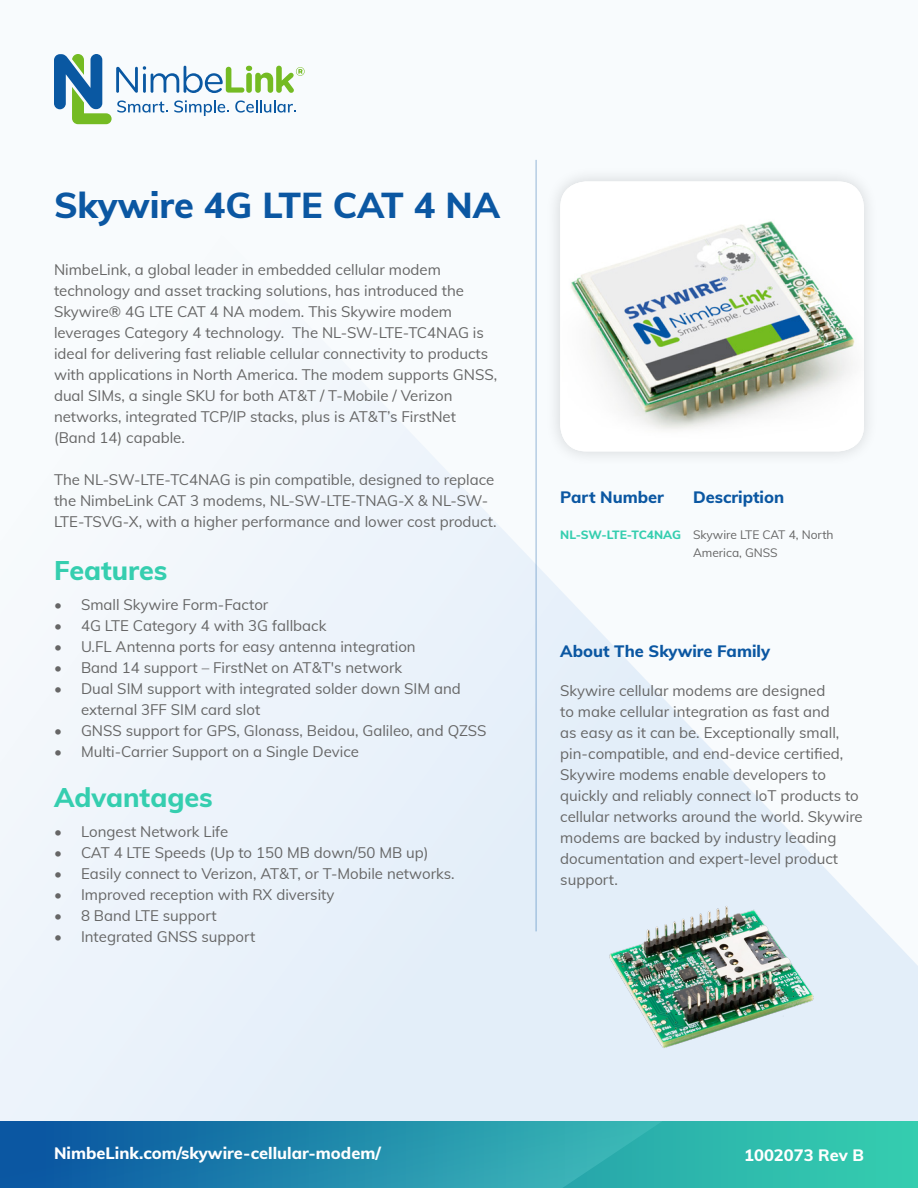
<style>
.page{position:relative;width:918px;height:1188px;background:#fff}
.page>*{position:absolute;margin:0;border:0;box-sizing:border-box;transform-origin:0 0}
.t1{font:800 36px "Muli";color:#0b57a2}
.t2{font:800 27px "Muli";color:#35ceaf}
.t3{font:800 16.5px "Muli";color:#fff}
.t4{font:800 16.5px "Muli";color:#0b57a2}
.t5{font:15px/21px "Muli";color:#666}
.t6{font:12px/18px "Muli";color:#666}
.t7{font:800 12px "Muli";color:#35ceaf}
</style>
<div class="page">
<div style="left:0;top:0;width:918px;height:1188px;background:linear-gradient(to right,#f1f6fb,#f0f6fc)"></div>
<svg style="left:663px;top:1121px;width:255px;height:67px;background:#30c0ad"></svg>
<svg style="left:54px;top:54px;width:251px;height:70px"></svg>
<div style="left:545px;top:166px;width:334px;height:301px;background:#f4f7f8"></div>
<img style="left:560px;top:181px;width:304px;height:270px">
<svg style="left:0;top:1121px;width:663px;height:67px;background:#2087ab"></svg>
<hr style="left:535px;top:160px;width:2px;height:771px;background:#0b57a2">
<img style="left:602px;top:905px;width:220px;height:154px">
<h1 class="t1" style="left:54px;top:178px;width:448px">Skywire 4G LTE CAT 4 NA</h1>
<p class="t5" style="left:54px;top:258px;width:445px">NimbeLink, a global leader in embedded cellular modem technology and asset tracking solutions, has introduced the Skywire® 4G LTE CAT 4 NA modem. This Skywire modem leverages Category 4 technology. The NL-SW-LTE-TC4NAG is ideal for delivering fast reliable cellular connectivity to products with applications in North America. The modem supports GNSS, dual SIMs, a single SKU for both AT&amp;T / T-Mobile / Verizon networks, integrated TCP/IP stacks, plus is AT&amp;T’s FirstNet (Band 14) capable.</p>
<p class="t5" style="left:54px;top:468px;width:444px">The NL-SW-LTE-TC4NAG is pin compatible, designed to replace the NimbeLink CAT 3 modems, NL-SW-LTE-TNAG-X &amp; NL-SW-<br>LTE-TSVG-X, with a higher performance and lower cost product.</p>
<h2 class="t2" style="left:54px;top:551px;width:115px">Features</h2>
<p class="t5" style="left:54px;top:593px;width:216px">• Small Skywire Form-Factor</p>
<p class="t5" style="left:54px;top:614px;width:274px">• 4G LTE Category 4 with 3G fallback</p>
<p class="t5" style="left:54px;top:635px;width:363px">• U.FL Antenna ports for easy antenna integration</p>
<p class="t5" style="left:54px;top:656px;width:350px">• Band 14 support – FirstNet on AT&amp;T's network</p>
<p class="t5" style="left:81px;top:677px;width:381px;text-indent:-27px">• Dual SIM support with integrated solder down SIM and external 3FF SIM card slot</p>
<p class="t5" style="left:54px;top:719px;width:434px">• GNSS support for GPS, Glonass, Beidou, Galileo, and QZSS</p>
<p class="t5" style="left:54px;top:740px;width:306px">• Multi-Carrier Support on a Single Device</p>
<h2 class="t2" style="left:54px;top:778px;width:160px">Advantages</h2>
<p class="t5" style="left:54px;top:821px;width:176px">• Longest Network Life</p>
<p class="t5" style="left:54px;top:842px;width:376px">• CAT 4 LTE Speeds (Up to 150 MB down/50 MB up)</p>
<p class="t5" style="left:54px;top:863px;width:402px">• Easily connect to Verizon, AT&amp;T, or T-Mobile networks.</p>
<p class="t5" style="left:54px;top:884px;width:282px">• Improved reception with RX diversity</p>
<p class="t5" style="left:54px;top:905px;width:164px">• 8 Band LTE support</p>
<p class="t5" style="left:54px;top:926px;width:203px">• Integrated GNSS support</p>
<p class="t4" style="left:560px;top:485px;width:105px">Part Number</p>
<p class="t7" style="left:560px;top:525px;width:122px">NL-SW-LTE-TC4NAG</p>
<p class="t4" style="left:693px;top:485px;width:93px">Description</p>
<p class="t6" style="left:693px;top:525px;width:142px">Skywire LTE CAT 4, North<br>America, GNSS</p>
<p class="t4" style="left:560px;top:639px;width:211px">About The Skywire Family</p>
<p class="t5" style="left:560px;top:679px;width:304px">Skywire cellular modems are designed<br>to make cellular integration as fast and<br>as easy as it can be. Exceptionally small, pin-compatible, and end-device certified, Skywire modems enable developers to quickly and reliably connect IoT products to cellular networks around the world. Skywire modems are backed by industry leading documentation and expert-level product support.</p>
<p class="t3" style="left:54px;top:1141px;width:328px">NimbeLink.com/skywire-cellular-modem/</p>
<p class="t3" style="left:744px;top:1143px;width:121px">1002073 Rev B</p>
</div>
